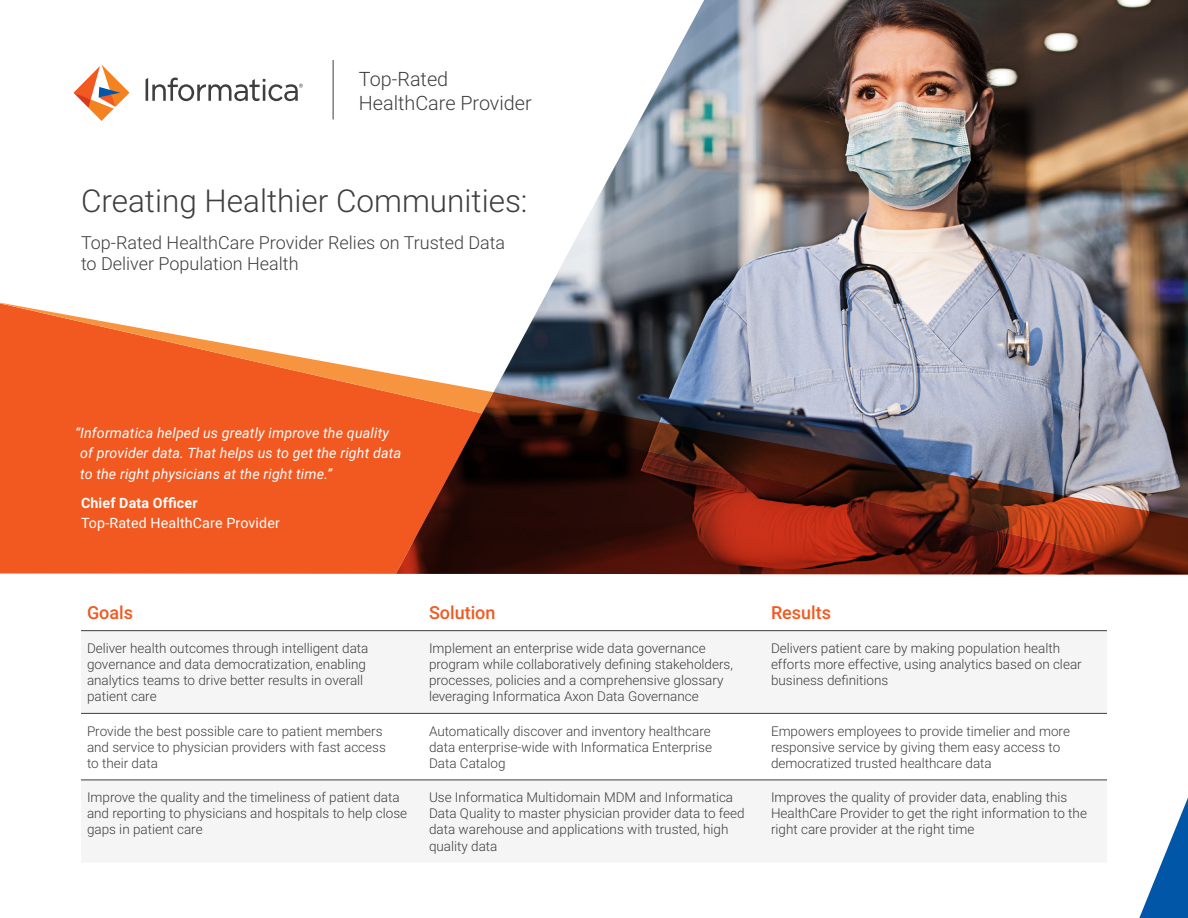
<style>
.page{position:relative;width:1188px;height:918px;background:#fff}
.page>*{position:absolute;margin:0;border:0;box-sizing:border-box;transform-origin:0 0}
.t1{font:300 31.5px "Roboto";color:#3e3e3f}
.t2{font:300 19.8px/23.7px "Roboto";color:#3e3e3f}
.t3{font:300 18px/21.6px "Roboto";color:#3e3e3f}
.t4{font:500 18px "Roboto";color:#f15921}
.t5{font:italic 14.25px/20.2px "Roboto";letter-spacing:.01em;color:#fff}
.t6{font:14.25px/20.2px "Roboto";letter-spacing:.01em;color:#fff}
.t7{font:300 13.5px/16.2px "Roboto";color:#3e3e3f}
.s1{font-weight:700}
</style>
<div class="page">
<svg style="left:1139px;top:798px;width:49px;height:120px"></svg>
<svg style="left:0;top:303px;width:396px;height:271px;background:#f3713f"></svg>
<img style="left:396px;top:0;width:792px;height:413px">
<img style="left:482px;top:392px;width:706px;height:183px">
<svg style="left:396px;top:413px;width:792px;height:161px;background:#64332c"></svg>
<svg style="left:74px;top:64px;width:56px;height:57px"></svg>
<svg style="left:146px;top:78px;width:157px;height:23px"></svg>
<hr style="left:333px;top:60px;width:1px;height:59px;background:#3e3e3f">
<svg style="left:81px;top:631px;width:1026px;height:149px;fill:#f5f5f6"></svg>
<hr style="left:81px;top:630px;width:342px;height:1px;background:#3e3e3f">
<hr style="left:423px;top:630px;width:342px;height:1px;background:#3e3e3f">
<hr style="left:765px;top:630px;width:342px;height:1px;background:#3e3e3f">
<hr style="left:81px;top:713px;width:342px;height:1px;background:#3e3e3f">
<hr style="left:423px;top:713px;width:342px;height:1px;background:#3e3e3f">
<hr style="left:765px;top:713px;width:342px;height:1px;background:#3e3e3f">
<hr style="left:81px;top:780px;width:342px;height:1px;background:#3e3e3f">
<hr style="left:423px;top:780px;width:342px;height:1px;background:#3e3e3f">
<hr style="left:765px;top:780px;width:342px;height:1px;background:#3e3e3f">
<p class="t2" style="left:359px;top:66px;width:174px">Top-Rated<br>HealthCare Provider</p>
<p class="t1" style="left:81px;top:179px;width:448px">Creating Healthier Communities:</p>
<p class="t3" style="left:81px;top:231px;width:426px">Top-Rated HealthCare Provider Relies on Trusted Data to Deliver Population Health</p>
<p class="t5" style="left:80px;top:422px;width:323px;text-indent:-5px">“Informatica helped us greatly improve the quality of provider data. That helps us to get the right data to the right physicians at the right time.”</p>
<p class="t6" style="left:81px;top:492px;width:200px"><span class="s1">Chief Data Officer<br></span>Top-Rated HealthCare Provider</p>
<p class="t4" style="left:87px;top:600px;width:48px">Goals</p>
<p class="t4" style="left:429px;top:600px;width:68px">Solution</p>
<p class="t4" style="left:771px;top:600px;width:62px">Results</p>
<p class="t7" style="left:87px;top:639px;width:283px">Deliver health outcomes through intelligent data governance and data democratization, enabling analytics teams to drive better results in overall patient care</p>
<p class="t7" style="left:429px;top:639px;width:306px">Implement an enterprise wide data governance program while collaboratively defining stakeholders, processes, policies and a comprehensive glossary leveraging Informatica Axon Data Governance</p>
<p class="t7" style="left:771px;top:639px;width:312px">Delivers patient care by making population health efforts more effective, using analytics based on clear business definitions</p>
<p class="t7" style="left:87px;top:722px;width:300px">Provide the best possible care to patient members and service to physician providers with fast access to their data</p>
<p class="t7" style="left:429px;top:722px;width:285px;text-align:justify">Automatically discover and inventory healthcare data enterprise-wide with Informatica Enterprise Data Catalog</p>
<p class="t7" style="left:771px;top:722px;width:300px">Empowers employees to provide timelier and more responsive service by giving them easy access to democratized trusted healthcare data</p>
<p class="t7" style="left:87px;top:789px;width:322px">Improve the quality and the timeliness of patient data and reporting to physicians and hospitals to help close gaps in patient care</p>
<p class="t7" style="left:429px;top:789px;width:317px">Use Informatica Multidomain MDM and Informatica Data Quality to master physician provider data to feed data warehouse and applications with trusted, high quality data</p>
<p class="t7" style="left:771px;top:789px;width:318px">Improves the quality of provider data, enabling this<br>HealthCare Provider to get the right information to the right care provider at the right time</p>
</div>
